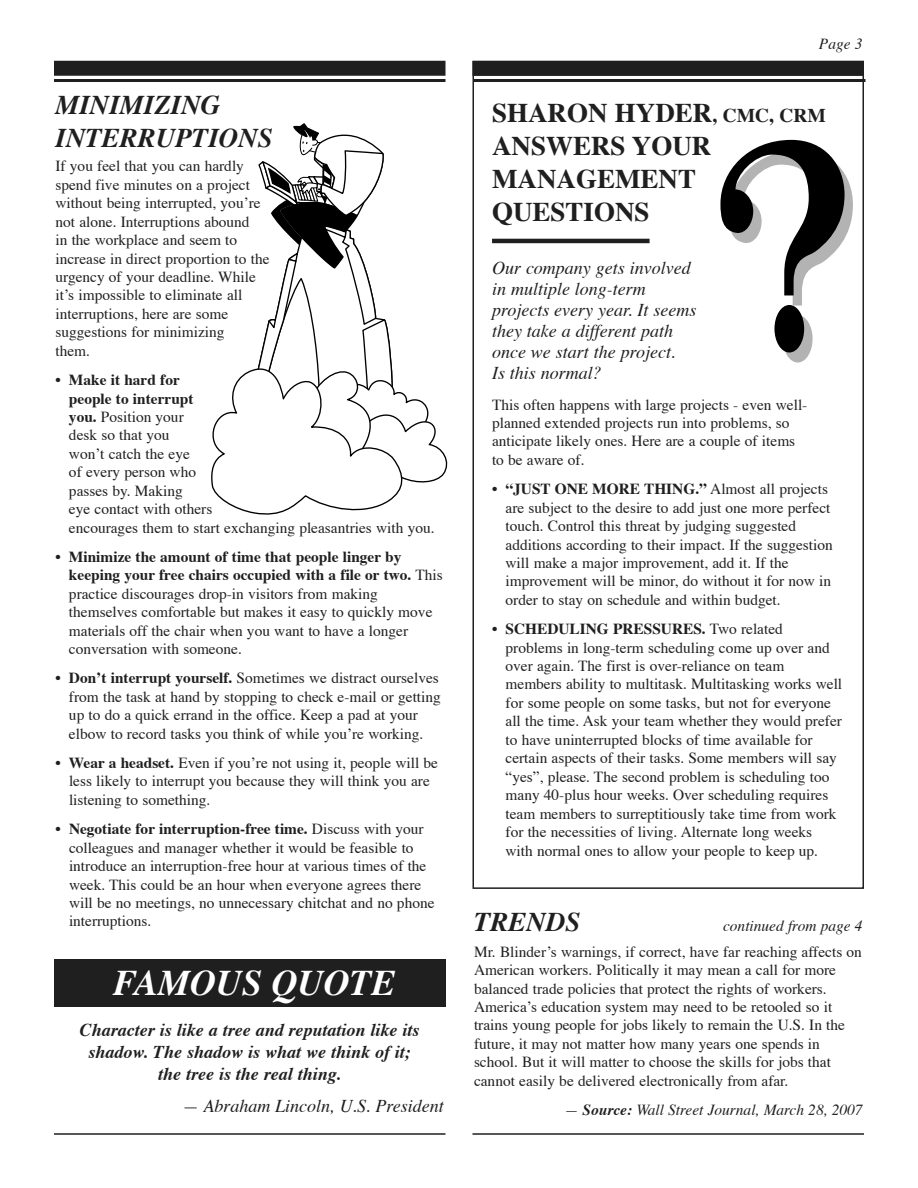
<style>
.page{position:relative;width:918px;height:1188px;background:#fff}
.page>*{position:absolute;margin:0;border:0;box-sizing:border-box;transform-origin:0 0}
.t1{font:italic 700 36px "Times";color:#fff}
.t2{font:700 27px/33px "Times";color:#201f20}
.t3{font:italic 700 27px/32.4px "Times";color:#201f20}
.t4{font:italic 18px/21px "Times";color:#201f20}
.t5{font:italic 700 18px/21.6px "Times";color:#201f20;text-align:center}
.t6{font:15.3px/18.5px "Times";color:#201f20}
.t7{font:italic 15.3px "Times";color:#201f20}
.s1{font-weight:700}
.s2{font-size:19.5px}
</style>
<div class="page">
<hr style="left:54px;top:79px;width:392px;height:3px;background:#201f20">
<hr style="left:474px;top:79px;width:392px;height:3px;background:#201f20">
<div style="left:472px;top:61px;width:392px;height:15px;background:#201f20"></div>
<div style="left:54px;top:61px;width:392px;height:15px;background:#201f20"></div>
<div style="left:54px;top:959px;width:392px;height:48px;background:#201f20"></div>
<hr style="left:54px;top:1133px;width:392px;height:2px;background:#201f20">
<svg style="left:211px;top:123px;width:237px;height:392px"></svg>
<hr style="left:472px;top:1133px;width:392px;height:2px;background:#201f20">
<hr style="left:492px;top:239px;width:158px;height:4px;background:#201f20">
<div style="left:783px;top:315px;width:30px;height:48px;background:#b3b3b3;border-radius:50%"></div>
<svg style="left:720px;top:140px;width:133px;height:166px"></svg>
<div style="left:774px;top:305px;width:30px;height:48px;background:#000;border-radius:50%"></div>
<h2 class="t3" style="left:56px;top:92px;width:219px">MINIMIZING<br>INTERRUPTIONS</h2>
<p class="t6" style="left:56px;top:158px;width:216px">If you feel that you can hardly spend five minutes on a project without being interrupted, youíre not alone. Interruptions abound<br>in the workplace and seem to increase in direct proportion to the urgency of your deadline. While itís impossible to eliminate all interruptions, here are some suggestions for minimizing<br>them.</p>
<p class="t6" style="left:69px;top:372px;width:367px;text-indent:-13px">ï <span class="s1">Make it hard for<br>people to interrupt<br>you.</span> Position your<br>desk so that you<br>wonít catch the eye<br>of every person who<br>passes by. Making<br>eye contact with others<br>encourages them to start exchanging pleasantries with you.</p>
<p class="t6" style="left:69px;top:549px;width:375px;text-indent:-13px">ï <span class="s1">Minimize the amount of time that people linger by keeping your free chairs occupied with a file or two.</span> This practice discourages drop-in visitors from making themselves comfortable but makes it easy to quickly move materials off the chair when you want to have a longer conversation with someone.</p>
<p class="t6" style="left:69px;top:670px;width:373px;text-indent:-13px">ï <span class="s1">Donít interrupt yourself.</span> Sometimes we distract ourselves from the task at hand by stopping to check e-mail or getting up to do a quick errand in the office. Keep a pad at your elbow to record tasks you think of while youíre working.</p>
<p class="t6" style="left:69px;top:755px;width:371px;text-indent:-14px">ï <span class="s1">Wear a headset.</span> Even if youíre not using it, people will be less likely to interrupt you because they will think you are listening to something.</p>
<p class="t6" style="left:69px;top:821px;width:367px;text-indent:-13px">ï <span class="s1">Negotiate for interruption-free time.</span> Discuss with your colleagues and manager whether it would be feasible to introduce an interruption-free hour at various times of the week. This could be an hour when everyone agrees there will be no meetings, no unnecessary chitchat and no phone interruptions.</p>
<h1 class="t1" style="left:113px;top:968px;width:284px">FAMOUS QUOTE</h1>
<p class="t5" style="left:80px;top:1021px;width:341px">Character is like a tree and reputation like its shadow. The shadow is what we think of it; the tree is the real thing.</p>
<p class="t4" style="left:183px;top:1097px;width:263px">ó Abraham Lincoln, U.S. President</p>
<p class="t7" style="left:819px;top:38px;width:45px">Page 3</p>
<h2 class="t2" style="left:492px;top:98px;width:335px">SHARON HYDER<span class="s2">, CMC, CRM<br></span>ANSWERS YOUR<br>MANAGEMENT<br>QUESTIONS</h2>
<p class="t4" style="left:492px;top:259px;width:206px">Our company gets involved in multiple long-term projects every year. It seems they take a different path once we start the project.<br>Is this normal?</p>
<p class="t6" style="left:492px;top:397px;width:317px">This often happens with large projects - even well&shy;planned extended projects run into problems, so anticipate likely ones. Here are a couple of items to be aware of.</p>
<p class="t6" style="left:506px;top:481px;width:329px;text-indent:-13px">ï <span class="s1">ìJUST ONE MORE THING.î</span> Almost all projects are subject to the desire to add just one more perfect touch. Control this threat by judging suggested additions according to their impact. If the suggestion will make a major improvement, add it. If the improvement will be minor, do without it for now in order to stay on schedule and within budget.</p>
<p class="t6" style="left:506px;top:621px;width:338px;text-indent:-13px">ï <span class="s1">SCHEDULING PRESSURES.</span> Two related problems in long-term scheduling come up over and over again. The first is over-reliance on team members ability to multitask. Multitasking works well for some people on some tasks, but not for everyone all the time. Ask your team whether they would prefer to have uninterrupted blocks of time available for certain aspects of their tasks. Some members will say ìyesî, please. The second problem is scheduling too many 40-plus hour weeks. Over scheduling requires team members to surreptitiously take time from work for the necessities of living. Alternate long weeks with normal ones to allow your people to keep up.</p>
<h2 class="t3" style="left:474px;top:908px;width:108px">TRENDS</h2>
<p class="t7" style="left:723px;top:920px;width:141px">continued from page 4</p>
<p class="t6" style="left:474px;top:944px;width:389px">Mr. Blinderís warnings, if correct, have far reaching affects on American workers. Politically it may mean a call for more balanced trade policies that protect the rights of workers.<br>Americaís education system may need to be retooled so it trains young people for jobs likely to remain the U.S. In the future, it may not matter how many years one spends in school. But it will matter to choose the skills for jobs that cannot easily be delivered electronically from afar.</p>
<p class="t7" style="left:565px;top:1104px;width:299px">ó <span class="s1">Source:</span> Wall Street Journal, March 28, 2007</p>
</div>
